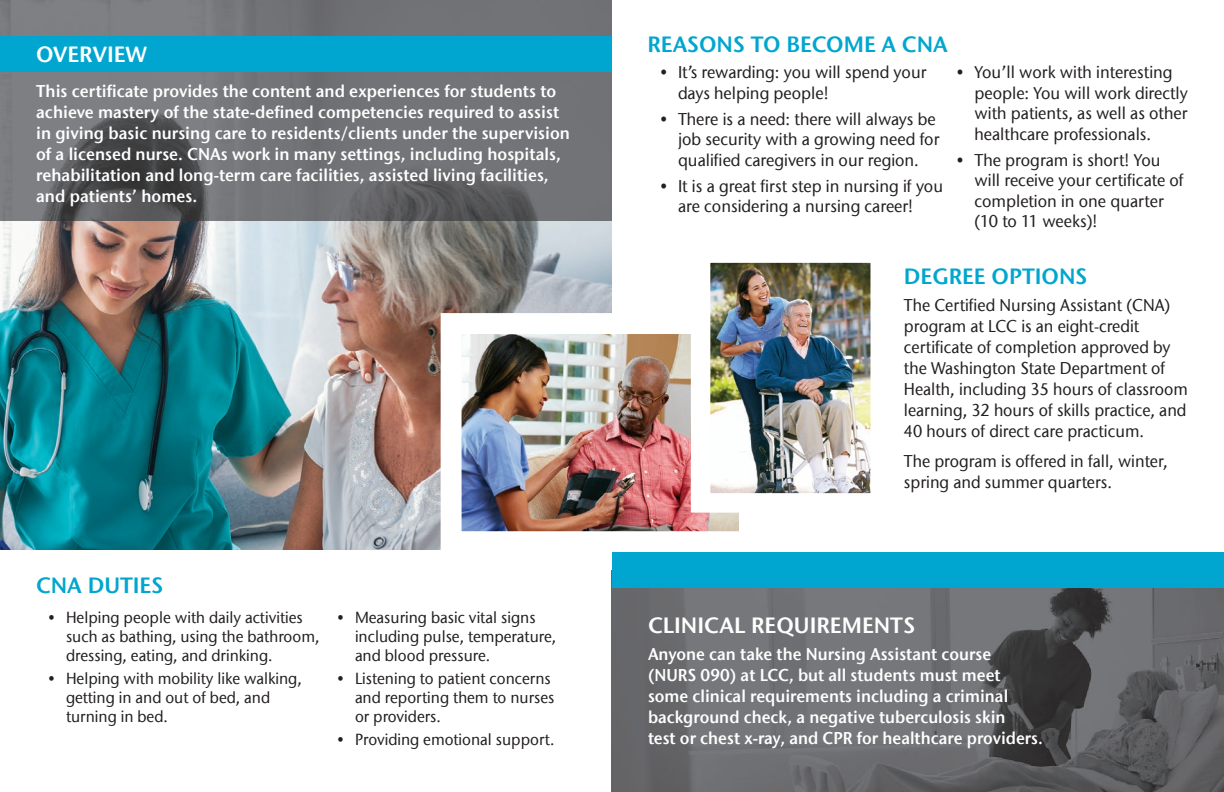
<style>
.page{position:relative;width:1224px;height:792px;background:#fff}
.page>*{position:absolute;margin:0;border:0;box-sizing:border-box;transform-origin:0 0}
.t1{font:22px "ITC Stone Sans Com Semi";color:#00a6cf}
.t2{font:22px "ITC Stone Sans Com Semi";color:#fff}
.t3{font:500 17px/20.4px "ITC Stone Sans Com";color:#231f20;scale:.95 1}
.t4{font:17px/21px "ITC Stone Sans Com Semi";color:#fff;scale:.95 1}
.t5{font:500 17px/21px "ITC Stone Sans Com";color:#231f20;scale:.94 1}
.t6{font:17px/21px "ITC Stone Sans Com Semi";color:#fff;scale:.94 1}
.t7{font:500 16px/19.2px "ITC Stone Sans Com";color:#231f20;scale:.95 1}
</style>
<div class="page">
<img style="left:0;top:220px;width:612px;height:330px">
<img style="left:0;top:0;width:612px;height:220px">
<div style="left:0;top:36px;width:612px;height:36px;background:#00a6cf"></div>
<img style="left:430px;top:303px;width:309px;height:247px">
<img style="left:681px;top:262px;width:190px;height:260px">
<img style="left:612px;top:588px;width:612px;height:204px">
<div style="left:612px;top:552px;width:612px;height:36px;background:#00a6cf"></div>
<p class="t2" style="left:36px;top:40px;width:112px">OVERVIEW</p>
<p class="t4" style="left:36px;top:81px;width:564px">This certificate provides the content and experiences for students to achieve mastery of the state-defined competencies required to assist in giving basic nursing care to residents/clients under the supervision of a licensed nurse. CNAs work in many settings, including hospitals, rehabilitation and long-term care facilities, assisted living facilities, and patients’ homes.</p>
<p class="t1" style="left:36px;top:572px;width:129px">CNA DUTIES</p>
<p class="t7" style="left:66px;top:607px;width:268px;text-indent:-18px">• Helping people with daily activities such as bathing, using the bathroom, dressing, eating, and drinking.</p>
<p class="t7" style="left:66px;top:669px;width:250px;text-indent:-18px">• Helping with mobility like walking, getting in and out of bed, and turning in bed.</p>
<p class="t7" style="left:355px;top:607px;width:213px;text-indent:-18px">• Measuring basic vital signs including pulse, temperature, and blood pressure.</p>
<p class="t7" style="left:355px;top:669px;width:212px;text-indent:-18px">• Listening to patient concerns and reporting them to nurses or providers.</p>
<p class="t7" style="left:337px;top:730px;width:230px">• Providing emotional support.</p>
<p class="t1" style="left:647px;top:30px;width:302px">REASONS TO BECOME A CNA</p>
<p class="t3" style="left:678px;top:62px;width:263px;text-indent:-18px">• It’s rewarding: you will spend your days helping people!</p>
<p class="t3" style="left:678px;top:109px;width:277px;text-indent:-18px">• There is a need: there will always be job security with a growing need for qualified caregivers in our region.</p>
<p class="t3" style="left:678px;top:176px;width:281px;text-indent:-18px">• It is a great first step in nursing if you are considering a nursing career!</p>
<p class="t3" style="left:974px;top:62px;width:226px;text-indent:-18px">• You’ll work with interesting people: You will work directly with patients, as well as other healthcare professionals.</p>
<p class="t3" style="left:974px;top:150px;width:222px;text-indent:-18px">• The program is short! You will receive your certificate of completion in one quarter (10 to 11 weeks)!</p>
<p class="t1" style="left:904px;top:263px;width:185px">DEGREE OPTIONS</p>
<p class="t5" style="left:904px;top:295px;width:304px">The Certified Nursing Assistant (CNA) program at LCC is an eight-credit certificate of completion approved by the Washington State Department of Health, including 35 hours of classroom learning, 32 hours of skills practice, and 40 hours of direct care practicum.</p>
<p class="t5" style="left:904px;top:450px;width:282px">The program is offered in fall, winter, spring and summer quarters.</p>
<p class="t2" style="left:648px;top:612px;width:269px">CLINICAL REQUIREMENTS</p>
<p class="t6" style="left:648px;top:643px;width:422px">Anyone can take the Nursing Assistant course (NURS 090) at LCC, but all students must meet some clinical requirements including a criminal background check, a negative tuberculosis skin<br>test or chest x-ray, and CPR for healthcare providers.</p>
</div>
